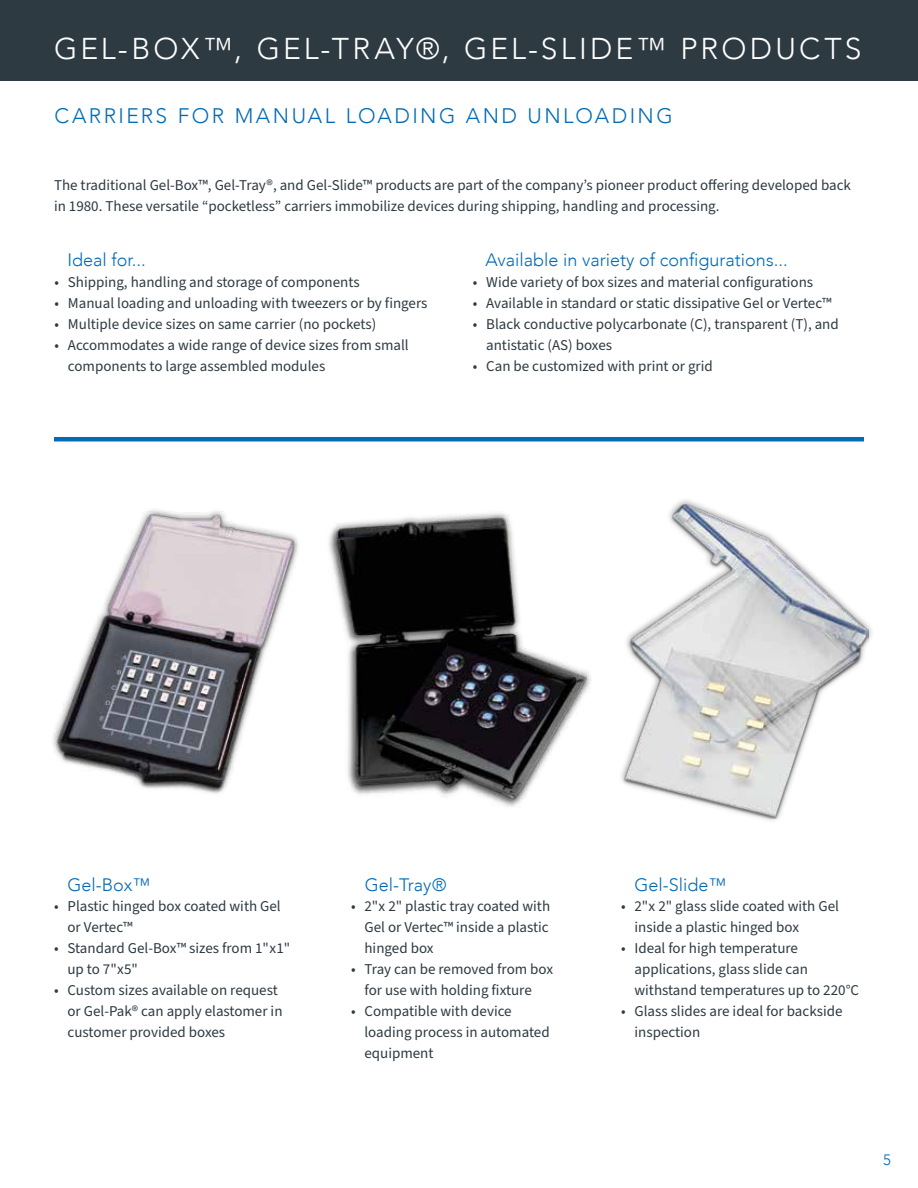
<style>
.page{position:relative;width:918px;height:1188px;background:#fff}
.page>*{position:absolute;margin:0;border:0;box-sizing:border-box;transform-origin:0 0}
.t1{font:300 30px "Avenir";letter-spacing:.1em;color:#fff}
.t2{font:300 21px "Avenir";letter-spacing:.115em;color:#006bb6}
.t3{font:300 18px "Avenir";color:#006bb6}
.t4{font:15px/21px "Source Sans Pro";color:#2d3a42}
.t5{font:300 15px "Avenir";color:#006bb6}
</style>
<div class="page">
<div style="left:0;top:0;width:918px;height:81px;background:#2d3a42"></div>
<hr style="left:54px;top:437px;width:810px;height:4px;background:#006bb6">
<img style="left:54px;top:512px;width:243px;height:281px">
<img style="left:621px;top:504px;width:247px;height:314px">
<img style="left:328px;top:514px;width:263px;height:293px">
<h1 class="t1" style="left:54px;top:31px;width:809px">GEL-BOX™, GEL-TRAY®, GEL-SLIDE™ PRODUCTS</h1>
<h2 class="t2" style="left:54px;top:104px;width:620px">CARRIERS FOR MANUAL LOADING AND UNLOADING</h2>
<p class="t4" style="left:54px;top:175px;width:799px">The traditional Gel-Box™, Gel-Tray®, and Gel-Slide™ products are part of the company’s pioneer product offering developed back in 1980. These versatile “pocketless” carriers immobilize devices during shipping, handling and processing.</p>
<p class="t3" style="left:68px;top:249px;width:80px">Ideal for...</p>
<p class="t3" style="left:486px;top:249px;width:304px">Available in variety of configurations...</p>
<p class="t4" style="left:54px;top:272px;width:307px">• Shipping, handling and storage of components</p>
<p class="t4" style="left:54px;top:293px;width:375px">• Manual loading and unloading with tweezers or by fingers</p>
<p class="t4" style="left:54px;top:314px;width:323px">• Multiple device sizes on same carrier (no pockets)</p>
<p class="t4" style="left:68px;top:335px;width:342px;text-indent:-14px">• Accommodates a wide range of device sizes from small components to large assembled modules</p>
<p class="t4" style="left:473px;top:272px;width:342px">• Wide variety of box sizes and material configurations</p>
<p class="t4" style="left:473px;top:293px;width:361px">• Available in standard or static dissipative Gel or Vertec™</p>
<p class="t4" style="left:486px;top:314px;width:354px;text-indent:-14px">• Black conductive polycarbonate (C), transparent (T), and antistatic (AS) boxes</p>
<p class="t4" style="left:473px;top:356px;width:242px">• Can be customized with print or grid</p>
<p class="t3" style="left:68px;top:874px;width:84px">Gel-Box™</p>
<p class="t4" style="left:68px;top:896px;width:215px;text-indent:-14px">• Plastic hinged box coated with Gel or Vertec™</p>
<p class="t4" style="left:68px;top:938px;width:224px;text-indent:-14px">• Standard Gel-Box™ sizes from 1" x 1" up to 7" x 5"</p>
<p class="t4" style="left:68px;top:980px;width:217px;text-indent:-14px">• Custom sizes available on request or Gel-Pak® can apply elastomer in customer provided boxes</p>
<p class="t3" style="left:365px;top:874px;width:83px">Gel-Tray®</p>
<p class="t4" style="left:364px;top:896px;width:187px;text-align:justify;text-indent:-14px">• 2" x 2" plastic tray coated with Gel or Vertec™ inside a plastic hinged box</p>
<p class="t4" style="left:351px;top:959px;width:204px;text-align:center">• Tray can be removed from box for use with holding fixture</p>
<p class="t4" style="left:364px;top:1001px;width:187px;text-indent:-14px">• Compatible with device loading process in automated equipment</p>
<p class="t3" style="left:634px;top:874px;width:93px">Gel-Slide™</p>
<p class="t4" style="left:634px;top:896px;width:206px;text-indent:-14px">• 2" x 2" glass slide coated with Gel inside a plastic hinged box</p>
<p class="t4" style="left:634px;top:938px;width:226px;text-indent:-14px">• Ideal for high temperature applications, glass slide can withstand temperatures up to 220°C</p>
<p class="t4" style="left:634px;top:1001px;width:210px;text-indent:-14px">• Glass slides are ideal for backside inspection</p>
<p class="t5" style="left:883px;top:1151px;width:9px">5</p>
</div>
